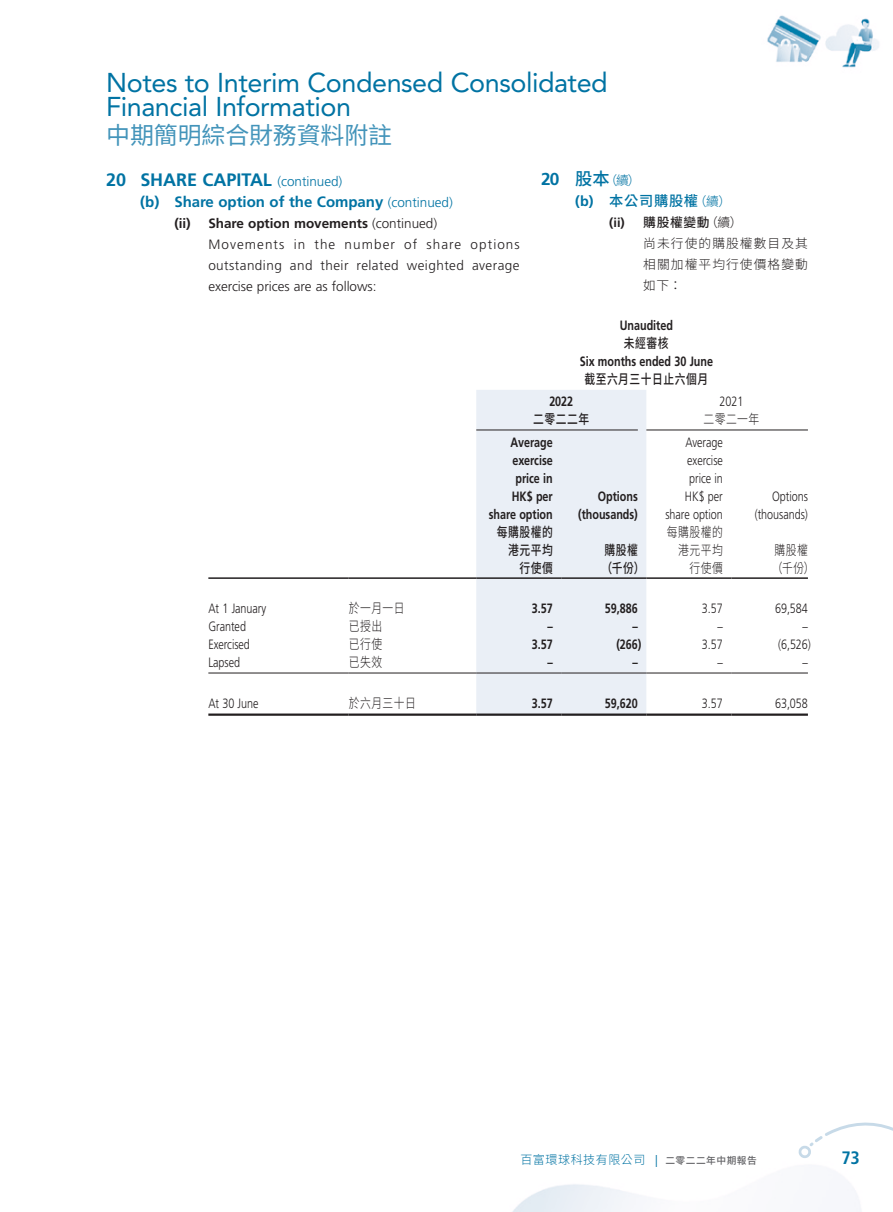
<style>
.page{position:relative;width:893px;height:1212px;background:#fff}
.page>*{position:absolute;margin:0;border:0;box-sizing:border-box;transform-origin:0 0}
.t1{font:27px/24px "Avenir LT Std";letter-spacing:-.015em;color:#0073a3}
.t2{font:24px "Source Han Sans TC";letter-spacing:-.01em;color:#4394ba}
.Heading_1{font:700 18px "Frutiger LT Std";color:#0073a3}
.t3{font:700 condensed 18px "Frutiger LT Std";color:#0073a3}
.Heading_2{font:700 15px "Frutiger LT Std";color:#0073a3}
.C_Heading_2{font:500 14.25px "Source Han Sans TC";letter-spacing:.05em;color:#0073a3}
.Body_Text{font:300 13.5px "Frutiger LT Std";color:#231f20;scale:.8 1}
.Body_Text-2{font:700 13.5px "Frutiger LT Std";color:#231f20;scale:.8 1}
.Body_Text-3{font:300 13.5px/21px "Frutiger LT Std";color:#231f20;text-align:justify}
.Body_Text-4{font:300 13.5px "Source Han Sans TC";letter-spacing:.05em;color:#231f20;scale:.8 1}
.Body_Text-5{font:500 13.5px "Source Han Sans TC";letter-spacing:.05em;color:#231f20;scale:.8 1}
.Heading_3{font:700 13.5px "Frutiger LT Std";color:#231f20}
.C_Body_Text{font:300 12.75px/21px "Source Han Sans TC";letter-spacing:.085em;color:#231f20;text-align:justify}
.C_Heading_3{font:500 12.75px "Source Han Sans TC";letter-spacing:.05em;color:#231f20}
.C_Heading_1{font:300 12.75px "Source Han Sans TC";color:#0073a3}
.C_Heading_3-2{font:700 12.75px "Frutiger LT Std";color:#231f20}
.t4{font:300 12px "Source Han Sans TC";letter-spacing:.05em;color:#0073a3}
.s1{font-family:"Frutiger LT Std";font-weight:700;font-size:17.25px}
.s2{font-weight:500;font-size:17.25px}
.s3{font-family:"Frutiger LT Std";font-weight:700}
.s4{font-weight:300;font-size:12.75px}
.s5{font-weight:300}
.s6{font-weight:300;font-size:13.5px}
.s7{font-family:"Frutiger LT Std"}
.s8{font-weight:500;font-size:9.75px;color:#636366}
</style>
<div class="page">
<img style="left:208px;top:15px;width:671px;height:1197px">
<svg style="left:798px;top:1119px;width:95px;height:53px"></svg>
<div style="left:476px;top:390px;width:170px;height:323px;background:#eaeff6"></div>
<hr style="left:476px;top:430px;width:162px;height:1px;background:#231f20">
<hr style="left:646px;top:430px;width:162px;height:1px;background:#231f20">
<hr style="left:208px;top:577px;width:141px;height:2px;background:#231f20">
<hr style="left:349px;top:577px;width:127px;height:2px;background:#231f20">
<hr style="left:476px;top:577px;width:85px;height:2px;background:#231f20">
<hr style="left:561px;top:577px;width:85px;height:2px;background:#231f20">
<hr style="left:646px;top:577px;width:85px;height:2px;background:#231f20">
<hr style="left:731px;top:577px;width:77px;height:2px;background:#231f20">
<hr style="left:208px;top:673px;width:141px;height:1px;background:#231f20">
<hr style="left:349px;top:673px;width:127px;height:1px;background:#231f20">
<hr style="left:476px;top:673px;width:85px;height:1px;background:#231f20">
<hr style="left:561px;top:673px;width:85px;height:1px;background:#231f20">
<hr style="left:646px;top:673px;width:85px;height:1px;background:#231f20">
<hr style="left:731px;top:673px;width:77px;height:1px;background:#231f20">
<hr style="left:208px;top:713px;width:141px;height:3px;background:#231f20">
<hr style="left:349px;top:713px;width:127px;height:3px;background:#231f20">
<hr style="left:476px;top:713px;width:85px;height:3px;background:#231f20">
<hr style="left:561px;top:713px;width:85px;height:3px;background:#231f20">
<hr style="left:646px;top:713px;width:85px;height:3px;background:#231f20">
<hr style="left:731px;top:713px;width:77px;height:3px;background:#231f20">
<h1 class="t1" style="left:106px;top:71px;width:503px">Notes to Interim Condensed Consolidated<br>Financial Information</h1>
<h2 class="t2" style="left:106px;top:122px;width:287px">中期簡明綜合財務資料附註</h2>
<p class="C_Heading_1" style="left:541px;top:173px;width:101px"><span class="s1">20</span> <span class="s2">股本</span>（續）</p>
<p class="C_Heading_2" style="left:575px;top:193px;width:157px"><span class="s3">(b)</span> 本公司購股權<span class="s4">（續）</span></p>
<p class="C_Heading_3-2" style="left:609px;top:215px;width:17px">(ii)</p>
<p class="C_Heading_3" style="left:643px;top:215px;width:101px">購股權變動<span class="s5">（續）</span></p>
<p class="C_Body_Text" style="left:643px;top:233px;width:166px">尚未行使的購股權數目及其相關加權平均行使價格變動如下：</p>
<p class="Heading_1" style="left:106px;top:169px;width:238px">20 SHARE CAPITAL <span class="s6">(continued)</span></p>
<p class="Heading_2" style="left:140px;top:193px;width:314px">(b) Share option of the Company <span class="s6">(continued)</span></p>
<p class="Heading_3" style="left:174px;top:215px;width:18px">(ii)</p>
<p class="Heading_3" style="left:208px;top:215px;width:230px">Share option movements <span class="s5">(continued)</span></p>
<p class="Body_Text-3" style="left:208px;top:234px;width:313px">Movements in the number of share options outstanding and their related weighted average exercise prices are as follows:</p>
<p class="Body_Text-2" style="left:620px;top:317px;width:68px">Unaudited</p>
<p class="Body_Text-5" style="left:624px;top:335px;width:57px">未經審核</p>
<p class="Body_Text-2" style="left:580px;top:353px;width:168px">Six months ended 30 June</p>
<p class="Body_Text-5" style="left:584px;top:371px;width:156px">截至六月三十日止六個月</p>
<p class="Body_Text-2" style="left:549px;top:394px;width:31px">2022</p>
<p class="Body_Text" style="left:719px;top:394px;width:31px">2021</p>
<p class="Body_Text-5" style="left:533px;top:412px;width:72px">二零二二年</p>
<p class="Body_Text-4" style="left:703px;top:412px;width:72px">二零二一年</p>
<p class="Body_Text-2" style="left:511px;top:434px;width:54px">Average</p>
<p class="Body_Text-2" style="left:512px;top:452px;width:52px">exercise</p>
<p class="Body_Text-2" style="left:515px;top:470px;width:48px">price in</p>
<p class="Body_Text-2" style="left:512px;top:488px;width:53px">HK$ per</p>
<p class="Body_Text-2" style="left:489px;top:506px;width:82px">share option</p>
<p class="Body_Text" style="left:685px;top:434px;width:48px">Average</p>
<p class="Body_Text" style="left:687px;top:452px;width:46px">exercise</p>
<p class="Body_Text" style="left:689px;top:470px;width:44px">price in</p>
<p class="Body_Text" style="left:685px;top:488px;width:49px">HK$ per</p>
<p class="Body_Text" style="left:665px;top:506px;width:73px">share option</p>
<p class="Body_Text-2" style="left:598px;top:488px;width:52px">Options</p>
<p class="Body_Text-2" style="left:578px;top:506px;width:76px">(thousands)</p>
<p class="Body_Text" style="left:772px;top:488px;width:46px">Options</p>
<p class="Body_Text" style="left:755px;top:506px;width:68px">(thousands)</p>
<p class="Body_Text-5" style="left:497px;top:524px;width:72px">每購股權的</p>
<p class="Body_Text-5" style="left:508px;top:542px;width:57px">港元平均</p>
<p class="Body_Text-5" style="left:519px;top:560px;width:43px">行使價</p>
<p class="Body_Text-5" style="left:604px;top:542px;width:43px">購股權</p>
<p class="Body_Text-5" style="left:602px;top:560px;width:55px">（千份）</p>
<p class="Body_Text-4" style="left:667px;top:524px;width:72px">每購股權的</p>
<p class="Body_Text-4" style="left:678px;top:542px;width:57px">港元平均</p>
<p class="Body_Text-4" style="left:689px;top:560px;width:43px">行使價</p>
<p class="Body_Text-4" style="left:774px;top:542px;width:43px">購股權</p>
<p class="Body_Text-4" style="left:772px;top:560px;width:55px">（千份）</p>
<p class="Body_Text" style="left:208px;top:601px;width:74px">At 1 January</p>
<p class="Body_Text-4" style="left:349px;top:601px;width:72px">於一月一日</p>
<p class="Body_Text-2" style="left:532px;top:601px;width:28px">3.57</p>
<p class="Body_Text-2" style="left:605px;top:601px;width:43px">59,886</p>
<p class="Body_Text" style="left:702px;top:601px;width:28px">3.57</p>
<p class="Body_Text" style="left:775px;top:601px;width:43px">69,584</p>
<p class="Body_Text" style="left:208px;top:619px;width:49px">Granted</p>
<p class="Body_Text-4" style="left:349px;top:619px;width:43px">已授出</p>
<p class="Body_Text-2" style="left:547px;top:619px;width:8px">–</p>
<p class="Body_Text-2" style="left:632px;top:619px;width:8px">–</p>
<p class="Body_Text" style="left:717px;top:619px;width:8px">–</p>
<p class="Body_Text" style="left:802px;top:619px;width:8px">–</p>
<p class="Body_Text" style="left:208px;top:637px;width:54px">Exercised</p>
<p class="Body_Text-4" style="left:349px;top:637px;width:43px">已行使</p>
<p class="Body_Text-2" style="left:532px;top:637px;width:28px">3.57</p>
<p class="Body_Text-2" style="left:616px;top:637px;width:33px">(266)</p>
<p class="Body_Text" style="left:702px;top:637px;width:28px">3.57</p>
<p class="Body_Text" style="left:778px;top:637px;width:43px">(6,526)</p>
<p class="Body_Text" style="left:208px;top:655px;width:41px">Lapsed</p>
<p class="Body_Text-4" style="left:349px;top:655px;width:43px">已失效</p>
<p class="Body_Text-2" style="left:547px;top:655px;width:8px">–</p>
<p class="Body_Text-2" style="left:632px;top:655px;width:8px">–</p>
<p class="Body_Text" style="left:717px;top:655px;width:8px">–</p>
<p class="Body_Text" style="left:802px;top:655px;width:8px">–</p>
<p class="Body_Text" style="left:208px;top:695px;width:64px">At 30 June</p>
<p class="Body_Text-4" style="left:349px;top:695px;width:86px">於六月三十日</p>
<p class="Body_Text-2" style="left:532px;top:695px;width:28px">3.57</p>
<p class="Body_Text-2" style="left:605px;top:695px;width:43px">59,620</p>
<p class="Body_Text" style="left:702px;top:695px;width:28px">3.57</p>
<p class="Body_Text" style="left:775px;top:695px;width:43px">63,058</p>
<p class="t4" style="left:520px;top:1153px;width:238px">百富環球科技有限公司　<span class="s7">|</span> <span class="s8">二零二二年中期報告</span></p>
<h3 class="t3" style="left:841px;top:1147px;width:20px">73</h3>
</div>
